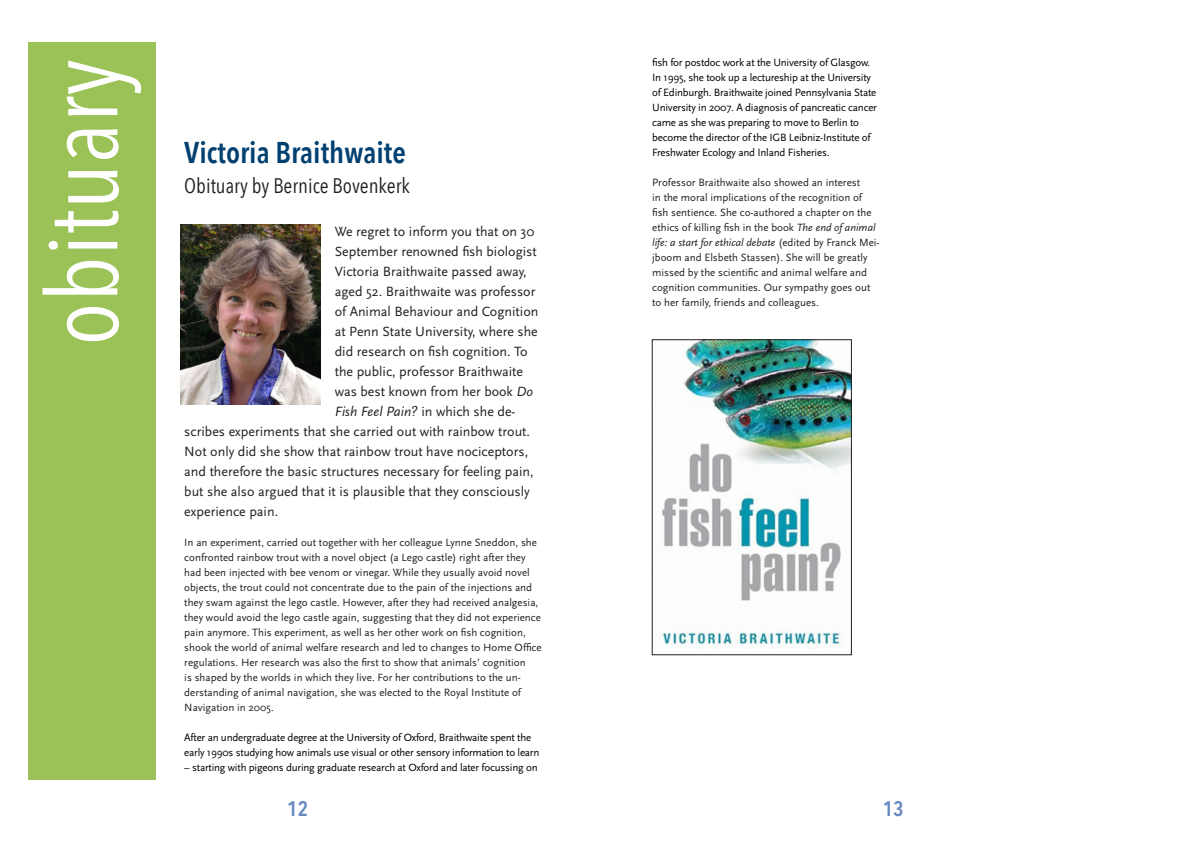
<style>
.page{position:relative;width:1191px;height:842px;background:#fff}
.page>*{position:absolute;margin:0;border:0;box-sizing:border-box;transform-origin:0 0}
.kop{font:99px "Avenir Next Condensed";color:#fff}
.KOP_DEF{font:600 30px "Avenir Next Condensed";color:#004071}
.AUTEUR{font:21px "Avenir Next Condensed";color:#231f20}
.kop_2{font:600 21px "Avenir Next Condensed";color:#6788c0}
.inleiding{font:14px "Scala Sans";color:#231f20}
.inleiding-2{font:italic 14px "Scala Sans";color:#231f20}
.basis{font:11px/15px "Scala Sans";color:#231f20}
.basis-2{font:11px/15px "Scala Sans";letter-spacing:-.02em;color:#000}
.s1{font-style:italic}
.s2{font-style:normal}
</style>
<div class="page">
<div style="left:28px;top:43px;width:128px;height:737px;background:#9ac257"></div>
<img style="left:180px;top:224px;width:140px;height:180px">
<img style="left:661px;top:341px;width:188px;height:308px">
<div style="left:652px;top:339px;width:199px;height:316px;border:1px solid #231f20"></div>
<p class="kop" style="left:-2px;top:346px;width:289px;rotate:-90deg">obituary</p>
<p class="KOP_DEF" style="left:184px;top:126px;width:223px">Victoria Braithwaite</p>
<p class="AUTEUR" style="left:184px;top:167px;width:227px">Obituary by Bernice Bovenkerk</p>
<p class="inleiding" style="left:335px;top:224px;width:201px">We regret to inform you that on 30</p>
<p class="inleiding" style="left:335px;top:244px;width:203px">September renowned fish biologist</p>
<p class="inleiding" style="left:335px;top:264px;width:193px">Victoria Braithwaite passed away,</p>
<p class="inleiding" style="left:335px;top:284px;width:202px">aged 52. Braithwaite was professor</p>
<p class="inleiding" style="left:335px;top:304px;width:205px">of Animal Behaviour and Cognition</p>
<p class="inleiding" style="left:335px;top:324px;width:205px">at Penn State University, where she</p>
<p class="inleiding" style="left:335px;top:344px;width:194px">did research on fish cognition. To</p>
<p class="inleiding" style="left:335px;top:364px;width:190px">the public, professor Braithwaite</p>
<p class="inleiding" style="left:335px;top:384px;width:200px">was best known from her book <span class="s1">Do</span></p>
<p class="inleiding-2" style="left:335px;top:404px;width:182px">Fish Feel Pain? <span class="s2">in which she de-</span></p>
<p class="inleiding" style="left:184px;top:424px;width:347px">scribes experiments that she carried out with rainbow trout.</p>
<p class="inleiding" style="left:184px;top:444px;width:345px">Not only did she show that rainbow trout have nociceptors,</p>
<p class="inleiding" style="left:184px;top:464px;width:351px">and therefore the basic structures necessary for feeling pain,</p>
<p class="inleiding" style="left:184px;top:484px;width:347px">but she also argued that it is plausible that they consciously</p>
<p class="inleiding" style="left:184px;top:504px;width:95px">experience pain.</p>
<p class="basis" style="left:184px;top:535px;width:359px">In an experiment, carried out together with her colleague Lynne Sneddon, she confronted rainbow trout with a novel object (a Lego castle) right after they had been injected with bee venom or vinegar. While they usually avoid novel objects, the trout could not concentrate due to the pain of the injections and they swam against the lego castle. However, after they had received analgesia, they would avoid the lego castle again, suggesting that they did not experience pain anymore. This experiment, as well as her other work on fish cognition, shook the world of animal welfare research and led to changes to Home Office regulations. Her research was also the first to show that animals’ cognition<br>is shaped by the worlds in which they live. For her contributions to the un&shy;derstanding of animal navigation, she was elected to the Royal Institute of Navigation in 2005.</p>
<p class="basis-2" style="left:184px;top:730px;width:357px">After an undergraduate degree at the University of Oxford, Braithwaite spent the early 1990s studying how animals use visual or other sensory information to learn</p>
<p class="basis-2" style="left:184px;top:760px;width:355px">– starting with pigeons during graduate research at Oxford and later focussing on</p>
<p class="kop_2" style="left:287px;top:791px;width:22px">12</p>
<p class="basis-2" style="left:652px;top:55px;width:226px">fish for postdoc work at the University of Glasgow.<br>In 1995, she took up a lectureship at the University of Edinburgh. Braithwaite joined Pennsylvania State University in 2007. A diagnosis of pancreatic cancer came as she was preparing to move to Berlin to become the director of the IGB Leibniz-Institute of Freshwater Ecology and Inland Fisheries.</p>
<p class="basis" style="left:652px;top:175px;width:229px">Professor Braithwaite also showed an interest<br>in the moral implications of the recognition of fish sentience. She co-authored a chapter on the ethics of killing fish in the book <span class="s1">The end of animal life: a start for ethical debate</span> (edited by Franck Mei&shy;jboom and Elsbeth Stassen). She will be greatly missed by the scientific and animal welfare and cognition communities. Our sympathy goes out to her family, friends and colleagues.</p>
<p class="kop_2" style="left:882px;top:791px;width:22px">13</p>
</div>
